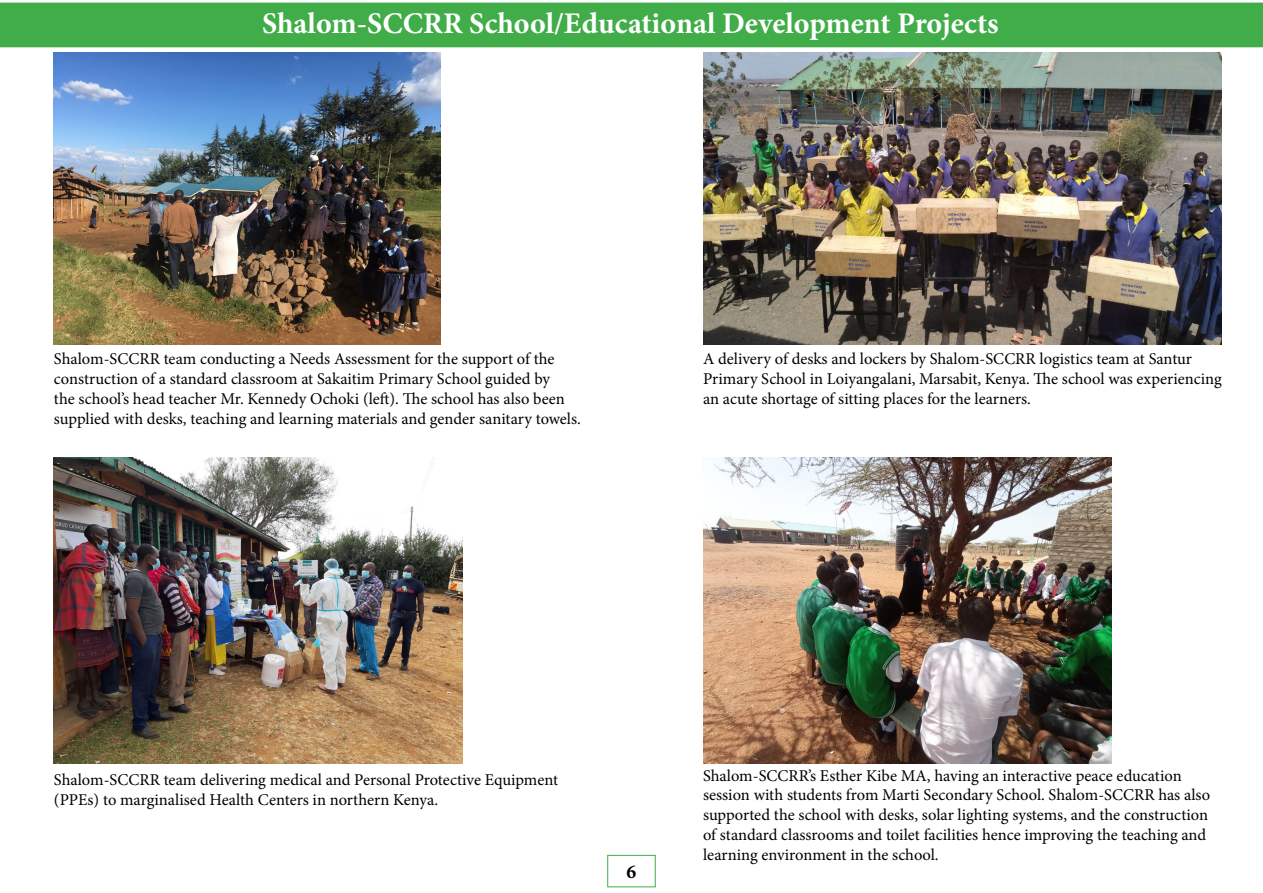
<style>
.page{position:relative;width:1263px;height:893px;background:#fff}
.page>*{position:absolute;margin:0;border:0;box-sizing:border-box;transform-origin:0 0}
.t1{font:700 30px "Minion Pro";color:#fff}
.t2{font:700 19.5px "Minion Pro";color:#000}
.t3{font:16.5px/19.8px "Minion Pro";color:#000}
</style>
<div class="page">
<div style="left:0;top:3px;width:1263px;height:44px;background:#41ad49"></div>
<img style="left:703px;top:457px;width:409px;height:307px">
<img style="left:54px;top:53px;width:387px;height:292px">
<img style="left:54px;top:457px;width:408px;height:307px">
<img style="left:703px;top:53px;width:519px;height:292px">
<div style="left:607px;top:855px;width:49px;height:32px;border:1px solid #41ad49"></div>
<h1 class="t1" style="left:262px;top:2px;width:738px">Shalom-SCCRR School/Educational Development Projects</h1>
<p class="t3" style="left:54px;top:349px;width:528px">Shalom-SCCRR team conducting a Needs Assessment for the support of the construction of a standard classroom at Sakaitim Primary School guided by<br>the school’s head teacher Mr. Kennedy Ochoki (left). The school has also been supplied with desks, teaching and learning materials and gender sanitary towels.</p>
<p class="t3" style="left:703px;top:349px;width:520px">A delivery of desks and lockers by Shalom-SCCRR logistics team at Santur<br>Primary School in Loiyangalani, Marsabit, Kenya. The school was experiencing an acute shortage of sitting places for the learners.</p>
<p class="t3" style="left:54px;top:770px;width:506px">Shalom-SCCRR team delivering medical and Personal Protective Equipment (PPEs) to marginalised Health Centers in northern Kenya.</p>
<p class="t2" style="left:627px;top:858px;width:11px">6</p>
<p class="t3" style="left:703px;top:766px;width:509px">Shalom-SCCRR’s Esther Kibe MA, having an interactive peace education session with students from Marti Secondary School. Shalom-SCCRR has also supported the school with desks, solar lighting systems, and the construction of standard classrooms and toilet facilities hence improving the teaching and learning environment in the school.</p>
</div>
